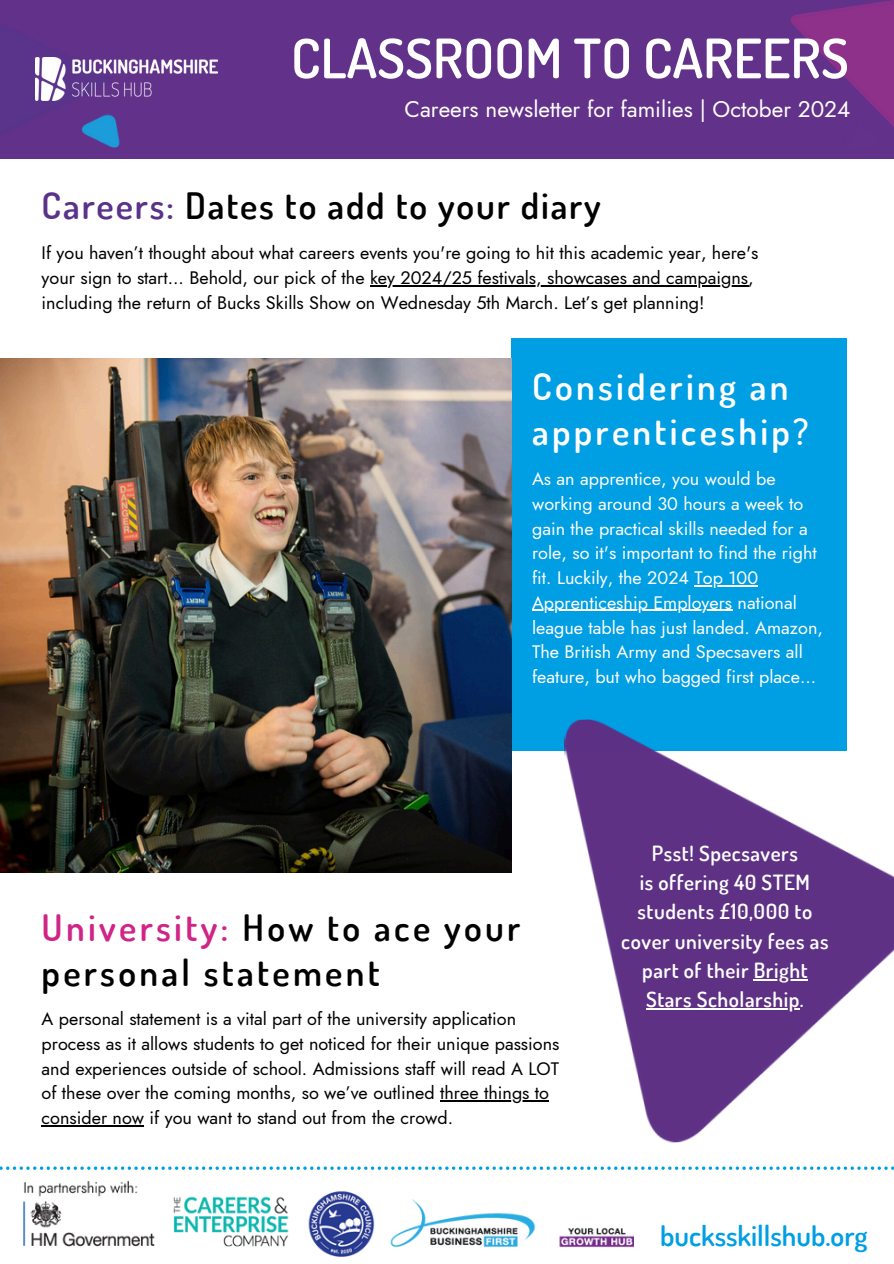
<style>
.page{position:relative;width:894px;height:1264px;background:#fff}
.page>*{position:absolute;margin:0;border:0;box-sizing:border-box;transform-origin:0 0}
.t1{font:600 54.45px "Terminal Dosis";color:#fff}
.t2{font:600 36.45px/45px "Terminal Dosis";letter-spacing:.09em;color:#000}
.t3{font:600 36.45px "Terminal Dosis";letter-spacing:.05em;color:#000}
.t4{font:600 36.45px/45px "Terminal Dosis";letter-spacing:.09em;color:#fff}
.t5{font:600 28.35px "Terminal Dosis";color:#009ee3}
.t6{font:22.5px "Jost";color:#fff}
.t7{font:600 21px/29.2px "Terminal Dosis";letter-spacing:.025em;color:#fff;text-align:center}
.t8{font:18px/24.8px "Jost";color:#000}
.t9{font:18px/24.8px "Jost";color:#fff}
.s1{color:#5a328a}
.s2{color:#d02586}
</style>
<div class="page">
<div style="left:511px;top:338px;width:335px;height:412px;background:#009ee3"></div>
<img style="left:0;top:358px;width:511px;height:514px">
<div style="left:0;top:0;width:893px;height:159px;background:#62328a"></div>
<img style="left:35px;top:58px;width:182px;height:43px">
<img style="left:562px;top:708px;width:331px;height:435px">
<svg style="left:0;top:1166px;width:893px;height:3px"></svg>
<img style="left:24px;top:1181px;width:608px;height:75px">
<hr style="left:753px;top:979px;width:54px;height:1px;background:#fff">
<hr style="left:646px;top:1008px;width:153px;height:1px;background:#fff">
<hr style="left:440px;top:1100px;width:109px;height:1px;background:#000">
<hr style="left:42px;top:1125px;width:102px;height:1px;background:#000">
<hr style="left:694px;top:585px;width:64px;height:1px;background:#fff">
<hr style="left:532px;top:610px;width:200px;height:1px;background:#fff">
<hr style="left:370px;top:285px;width:378px;height:1px;background:#000">
<p class="t1" style="left:291px;top:22px;width:559px">CLASSROOM TO CAREERS</p>
<h5 class="t6" style="left:404px;top:93px;width:447px">Careers newsletter for families | October 2024</h5>
<h2 class="t3" style="left:42px;top:181px;width:560px"><span class="s1">Careers:</span> Dates to add to your diary</h2>
<p class="t8" style="left:42px;top:240px;width:718px">If you haven’t thought about what careers events you're going to hit this academic year, here's your sign to start... Behold, our pick of the key 2024/25 festivals, showcases and campaigns, including the return of Bucks Skills Show on Wednesday 5th March. Let’s get planning!</p>
<h2 class="t4" style="left:532px;top:363px;width:278px">Considering an apprenticeship?</h2>
<h3 class="t9" style="left:532px;top:466px;width:292px">As an apprentice, you would be working around 30 hours a week to gain the practical skills needed for a role, so it's important to find the right fit. Luckily, the 2024 Top 100<br>Apprenticeship Employers national league table has just landed. Amazon, The British Army and Specsavers all feature, but who bagged first place...</h3>
<h2 class="t2" style="left:42px;top:904px;width:480px"><span class="s2">University:</span> How to ace your personal statement</h2>
<p class="t8" style="left:42px;top:1006px;width:519px">A personal statement is a vital part of the university application process as it allows students to get noticed for their unique passions and experiences outside of school. Admissions staff will read A LOT of these over the coming months, so we’ve outlined three things to</p>
<p class="t8" style="left:42px;top:1105px;width:413px">consider now if you want to stand out from the crowd.</p>
<p class="t7" style="left:621px;top:838px;width:209px">Psst! Specsavers<br>is offering 40 STEM students £10,000 to cover university fees as part of their Bright</p>
<h4 class="t7" style="left:646px;top:984px;width:159px">Stars Scholarship.</h4>
<h3 class="t5" style="left:660px;top:1217px;width:209px">bucksskillshub.org</h3>
</div>
